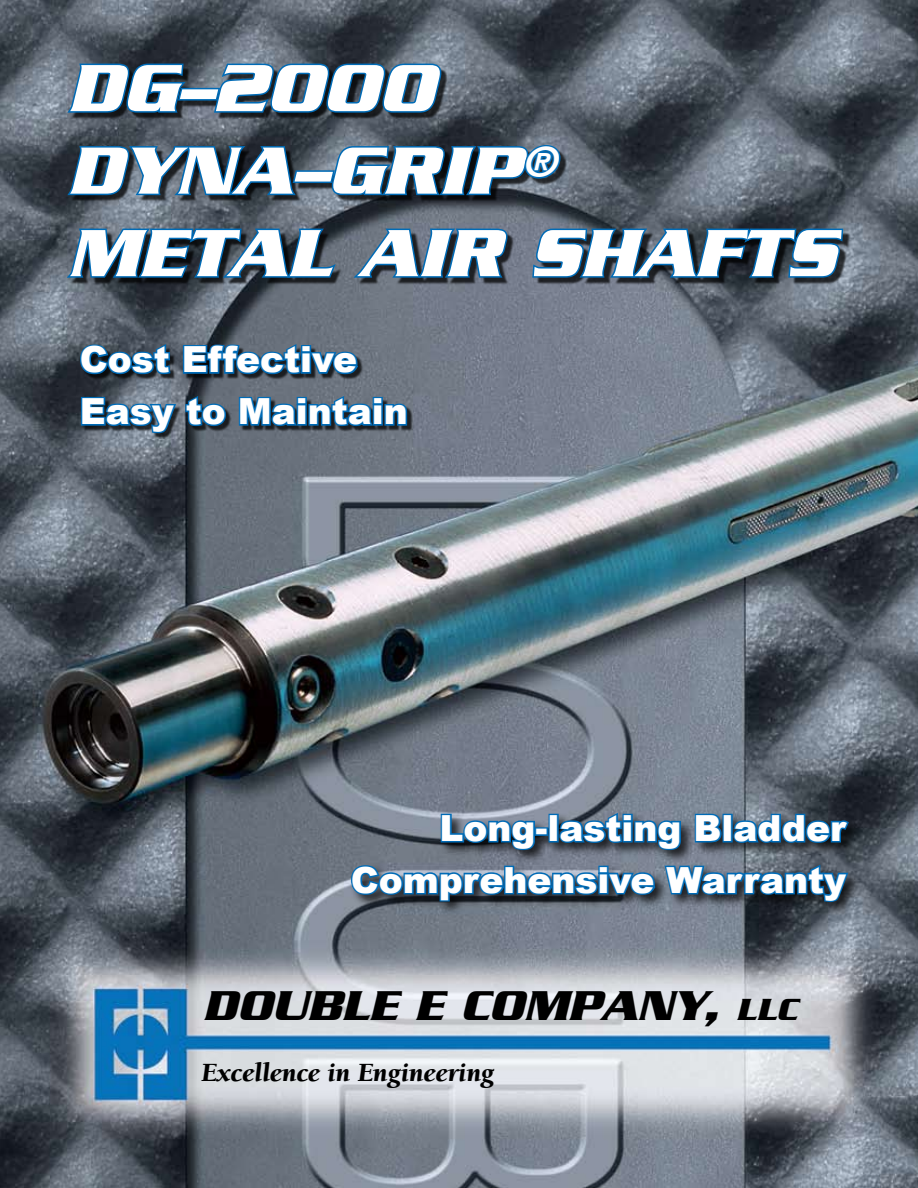
<style>
.page{position:relative;width:918px;height:1188px;background:#fff}
.page>*{position:absolute;margin:0;border:0;box-sizing:border-box;transform-origin:0 0}
.t1{font:italic 700 72px/82.5px "Serpentine";color:#fff}
.t2{font:italic 700 45px "Serpentine";color:#000}
.t3{font:900 36px/51.9px "Arial";color:#fff}
.t4{font:italic 900 27px "Berkeley";color:#000}
.s1{font-size:33px}
</style>
<div class="page">
<img style="left:0;top:0;width:918px;height:1188px">
<div style="left:70px;top:68px;width:780px;height:217px;background:#000;opacity:.75"></div>
<svg style="left:64px;top:48px;width:379px;height:67px;background:#2d485d"></svg>
<svg style="left:63px;top:136px;width:782px;height:167px;background:#3d5264"></svg>
<div style="left:83px;top:346px;width:331px;height:93px;background:#000;opacity:.75"></div>
<svg style="left:78px;top:342px;width:331px;height:93px;background:#395a75"></svg>
<div style="left:349px;top:811px;width:512px;height:104px;background:#000;opacity:.75"></div>
<svg style="left:439px;top:812px;width:98px;height:40px;background:#416888"></svg>
<div style="left:535px;top:827px;width:13px;height:9px;border:3px solid #006bb6"></div>
<div style="left:549px;top:814px;width:10px;height:29px;border:3px solid #006bb6"></div>
<svg style="left:557px;top:810px;width:126px;height:42px;background:#345f80"></svg>
<svg style="left:693px;top:812px;width:31px;height:32px"></svg>
<div style="left:723px;top:814px;width:10px;height:29px;border:3px solid #006bb6"></div>
<svg style="left:731px;top:812px;width:120px;height:33px;background:#245477"></svg>
<svg style="left:349px;top:862px;width:501px;height:41px;background:#365d7b"></svg>
<h1 class="t1" style="left:68px;top:46px;width:770px">DG–2000<br>DYNA–GRIP<sup>®<br></sup>METAL AIR SHAFTS</h1>
<p class="t3" style="left:80px;top:332px;width:329px">Cost Effective<br>Easy to Maintain</p>
<p class="t3" style="left:351px;top:801px;width:497px;text-align:right">Long-lasting Bladder<br>Comprehensive Warranty</p>
<p class="t2" style="left:203px;top:979px;width:596px">DOUBLE E COMPANY, <span class="s1">LLC</span></p>
<p class="t4" style="left:201px;top:1058px;width:294px">Excellence in Engineering</p>
</div>
